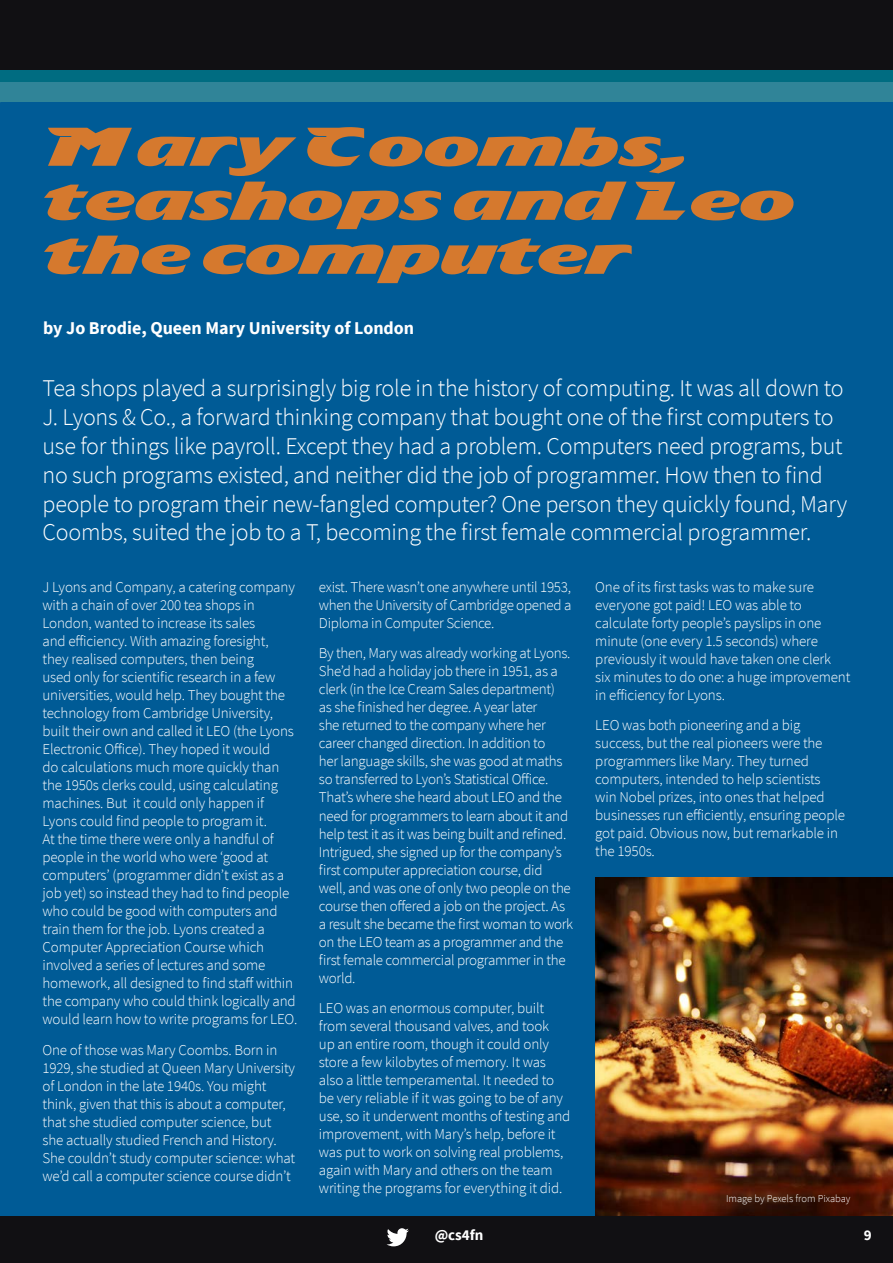
<style>
.page{position:relative;width:893px;height:1263px;background:#fff}
.page>*{position:absolute;margin:0;border:0;box-sizing:border-box;transform-origin:0 0}
.Main_Heading{font:51px/54px "TF Avian";color:#d5792e}
.Body_copy{font:300 24px/28.8px "Source Sans Pro";letter-spacing:-.01em;color:#fff}
.Main_Heading-2{font:700 18px "Source Sans Pro";color:#fff}
.Body_copy-2{font:300 15px/18px "Source Sans Pro";letter-spacing:-.01em;color:#fff}
.Minor_Heading{font:700 15px "Source Sans Pro";color:#fff}
.Body_copy-3{font:300 10.5px "Source Sans Pro";color:#fff}
</style>
<div class="page">
<div style="left:0;top:92px;width:893px;height:1157px;background:#005b96"></div>
<img style="left:595px;top:877px;width:298px;height:339px">
<div style="left:0;top:1216px;width:893px;height:47px;background:#111013"></div>
<div style="left:0;top:0;width:893px;height:70px;background:#111013"></div>
<div style="left:0;top:70px;width:893px;height:13px;background:#006c81"></div>
<div style="left:0;top:83px;width:893px;height:19px;background:#308498"></div>
<svg style="left:387px;top:1228px;width:22px;height:18px"></svg>
<p class="Main_Heading" style="left:43px;top:119px;width:753px">Mary Coombs, teashops and Leo the computer</p>
<p class="Main_Heading-2" style="left:43px;top:316px;width:373px">by Jo Brodie, Queen Mary University of London</p>
<p class="Body_copy" style="left:43px;top:374px;width:806px">Tea shops played a surprisingly big role in the history of computing. It was all down to J. Lyons &amp; Co., a forward thinking company that bought one of the first computers to use for things like payroll. Except they had a problem. Computers need programs, but no such programs existed, and neither did the job of programmer. How then to find people to program their new-fangled computer? One person they quickly found, Mary Coombs, suited the job to a T, becoming the first female commercial programmer.</p>
<p class="Body_copy-2" style="left:319px;top:578px;width:254px;text-align:justify">exist. There wasn’t one anywhere until 1953, when the University of Cambridge opened a Diploma in Computer Science.</p>
<p class="Body_copy-2" style="left:319px;top:644px;width:256px">By then, Mary was already working at Lyons.<br>She’d had a holiday job there in 1951, as a clerk (in the Ice Cream Sales department)<br>as she finished her degree. A year later<br>she returned to the company where her career changed direction. In addition to<br>her language skills, she was good at maths so transferred to Lyon’s Statistical Office.<br>That’s where she heard about LEO and the need for programmers to learn about it and help test it as it was being built and refined.<br>Intrigued, she signed up for the company’s first computer appreciation course, did<br>well, and was one of only two people on the course then offered a job on the project. As a result she became the first woman to work on the LEO team as a programmer and the first female commercial programmer in the world.</p>
<p class="Body_copy-2" style="left:319px;top:999px;width:253px">LEO was an enormous computer, built from several thousand valves, and took<br>up an entire room, though it could only store a few kilobytes of memory. It was also a little temperamental. It needed to be very reliable if it was going to be of any use, so it underwent months of testing and improvement, with Mary’s help, before it was put to work on solving real problems, again with Mary and others on the team writing the programs for everything it did.</p>
<p class="Body_copy-2" style="left:595px;top:578px;width:257px">One of its first tasks was to make sure everyone got paid! LEO was able to calculate forty people’s payslips in one minute (one every 1.5 seconds) where previously it would have taken one clerk<br>six minutes to do one: a huge improvement in efficiency for Lyons.</p>
<p class="Body_copy-2" style="left:595px;top:716px;width:251px">LEO was both pioneering and a big success, but the real pioneers were the programmers like Mary. They turned computers, intended to help scientists win Nobel prizes, into ones that helped businesses run efficiently, ensuring people got paid. Obvious now, but remarkable in the 1950s.</p>
<p class="Body_copy-2" style="left:43px;top:578px;width:256px">J Lyons and Company, a catering company with a chain of over 200 tea shops in London, wanted to increase its sales<br>and efficiency. With amazing foresight, they realised computers, then being<br>used only for scientific research in a few universities, would help. They bought the technology from Cambridge University, built their own and called it LEO (the Lyons Electronic Office). They hoped it would<br>do calculations much more quickly than the 1950s clerks could, using calculating machines. But it could only happen if Lyons could find people to program it.<br>At the time there were only a handful of people in the world who were ‘good at computers’ (programmer didn’t exist as a job yet) so instead they had to find people who could be good with computers and train them for the job. Lyons created a Computer Appreciation Course which involved a series of lectures and some homework, all designed to find staff within the company who could think logically and would learn how to write programs for LEO.</p>
<p class="Body_copy-2" style="left:43px;top:1040px;width:254px">One of those was Mary Coombs. Born in 1929, she studied at Queen Mary University of London in the late 1940s. You might think, given that this is about a computer, that she studied computer science, but she actually studied French and History.<br>She couldn’t study computer science: what we’d call a computer science course didn’t</p>
<p class="Body_copy-3" style="left:726px;top:1192px;width:126px">Image by Pexels from Pixabay</p>
<p class="Minor_Heading" style="left:435px;top:1225px;width:50px">@cs4fn</p>
<p class="Minor_Heading" style="left:864px;top:1224px;width:9px">9</p>
<p class="Minor_Heading" style="left:435px;top:1229px;width:50px">@cs4fn</p>
</div>
